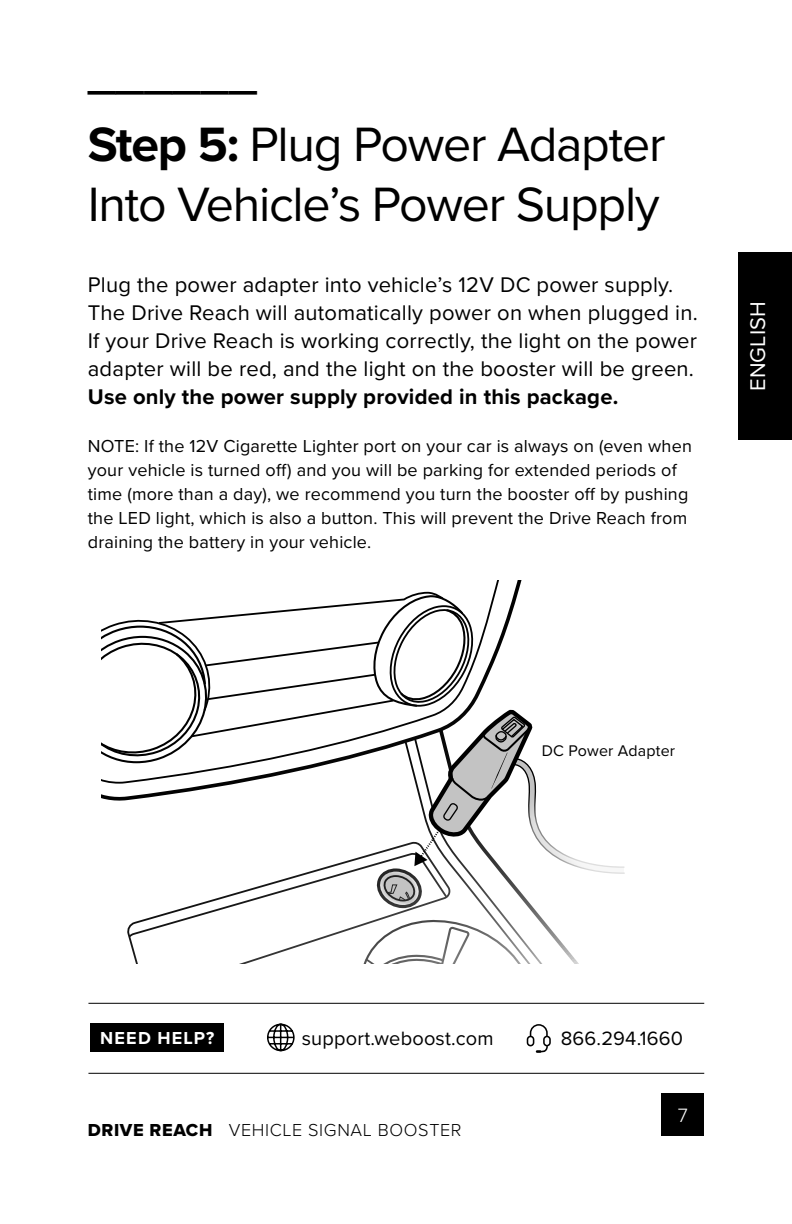
<style>
.page{position:relative;width:792px;height:1224px;background:#fff}
.page>*{position:absolute;margin:0;border:0;box-sizing:border-box;transform-origin:0 0}
.t1{font:50px/60px "Proxima Nova";letter-spacing:-.025em;color:#000}
.t2{font:600 50px "Proxima Nova";color:#000}
.t3{font:22px/28px "Proxima Nova";letter-spacing:.01em;color:#000}
.t4{font:22px "Proxima Nova";letter-spacing:.01em;color:#fff}
.t5{font:20px "Proxima Nova";letter-spacing:.01em;color:#000}
.t6{font:300 20px "Proxima Nova";color:#fff}
.t7{font:18px/24px "Proxima Nova";letter-spacing:.01em;color:#000}
.t8{font:300 18px "Proxima Nova";letter-spacing:.035em;color:#000}
.t9{font:700 18px "Proxima Nova";letter-spacing:.07em;color:#fff}
.t10{font:16px "Proxima Nova";letter-spacing:.01em;color:#000}
.s1{font-weight:700}
.s2{font-family:"Proxima Nova Extrabld";font-weight:400}
</style>
<div class="page">
<div style="left:738px;top:252px;width:54px;height:188px;background:#000"></div>
<div style="left:662px;top:1094px;width:42px;height:42px;background:#000"></div>
<svg style="left:102px;top:591px;width:523px;height:372px"></svg>
<div style="left:90px;top:1023px;width:134px;height:29px;background:#000"></div>
<hr style="left:88px;top:1003px;width:616px;height:1px;background:#000">
<svg style="left:527px;top:1024px;width:24px;height:29px"></svg>
<svg style="left:267px;top:1023px;width:28px;height:29px"></svg>
<hr style="left:88px;top:1073px;width:616px;height:1px;background:#000">
<p class="t2" style="left:88px;top:35px;width:171px">______</p>
<p class="t1" style="left:88px;top:112px;width:579px"><span class="s1">Step 5:</span> Plug Power Adapter<br>Into Vehicle’s Power Supply</p>
<p class="t3" style="left:88px;top:270px;width:611px">Plug the power adapter into vehicle’s 12V DC power supply.<br>The Drive Reach will automatically power on when plugged in.<br>If your Drive Reach is working correctly, the light on the power adapter will be red, and the light on the booster will be green.<br><span class="s1">Use only the power supply provided in this package.</span></p>
<p class="t7" style="left:88px;top:433px;width:606px">NOTE: If the 12V Cigarette Lighter port on your car is always on (even when your vehicle is turned off) and you will be parking for extended periods of time (more than a day), we recommend you turn the booster off by pushing the LED light, which is also a button. This will prevent the Drive Reach from draining the battery in your vehicle.</p>
<p class="t4" style="left:741px;top:391px;width:92px;rotate:-90deg">ENGLISH</p>
<p class="t10" style="left:542px;top:738px;width:135px">DC Power Adapter</p>
<p class="t9" style="left:100px;top:1025px;width:116px">NEED HELP?</p>
<p class="t5" style="left:302px;top:1023px;width:193px">support.weboost.com</p>
<p class="t5" style="left:561px;top:1023px;width:124px">866.294.1660</p>
<p class="t8" style="left:88px;top:1116px;width:375px"><span class="s2">DRIVE REACH</span> VEHICLE SIGNAL BOOSTER</p>
<p class="t6" style="left:678px;top:1100px;width:12px">7</p>
</div>
